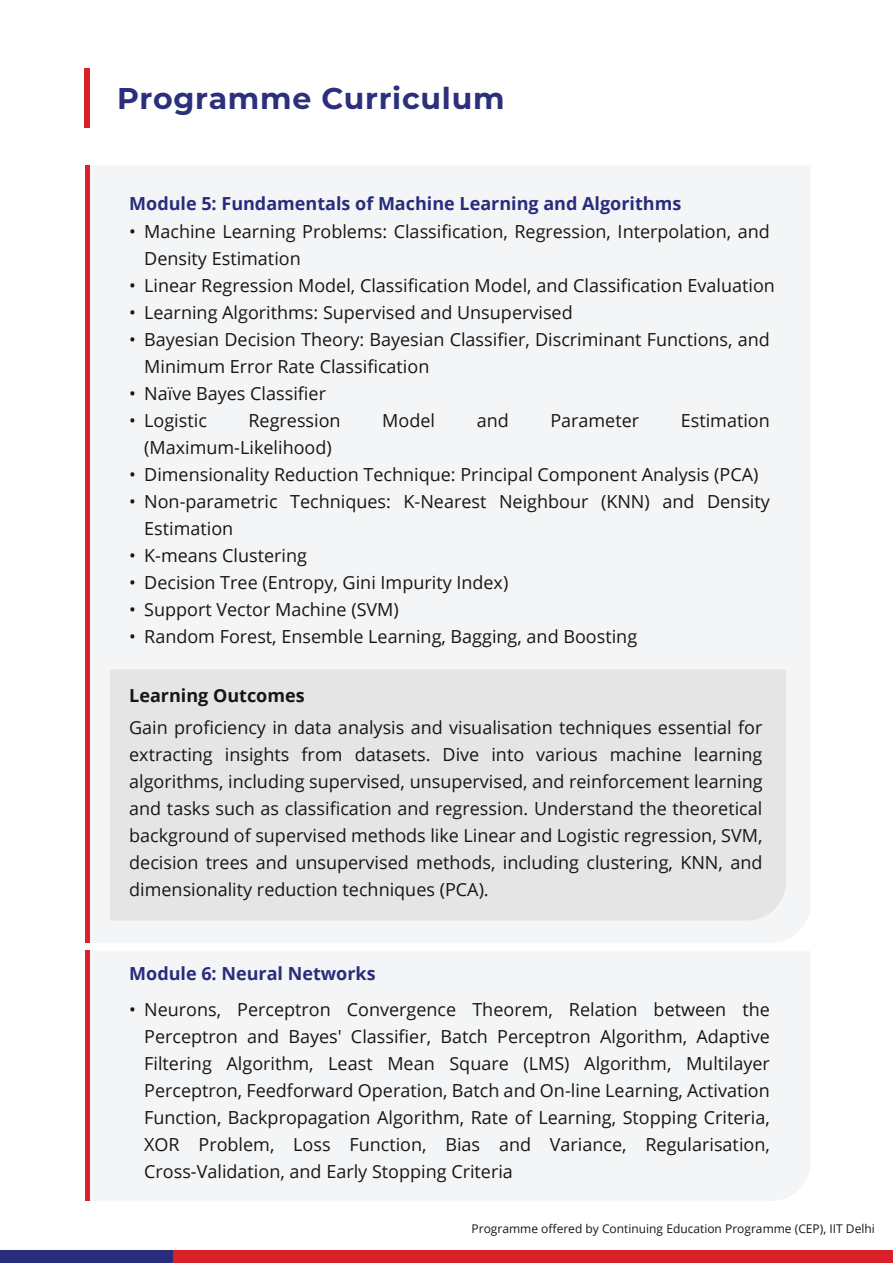
<style>
.page{position:relative;width:893px;height:1263px;background:#fff}
.page>*{position:absolute;margin:0;border:0;box-sizing:border-box;transform-origin:0 0}
.t1{font:700 30px "Montserrat";letter-spacing:.025em;color:#2c307c}
.t2{font:18px/27px "Open Sans";color:#161616}
.t3{font:700 18px "Open Sans";color:#292c7c}
.t4{font:700 18px "Open Sans";color:#161616}
.t5{font:12px "Open Sans";color:#161616}
</style>
<div class="page">
<div style="left:0;top:1251px;width:893px;height:12px;background:#d9212a"></div>
<div style="left:0;top:1251px;width:172px;height:12px;background:#292c7c"></div>
<div style="left:85px;top:68px;width:5px;height:60px;background:#da2129"></div>
<div style="left:90px;top:166px;width:720px;height:776px;background:#f4f5f6"></div>
<div style="left:110px;top:669px;width:676px;height:251px;background:#e5e5e5"></div>
<div style="left:85px;top:165px;width:5px;height:778px;background:#dc2028"></div>
<div style="left:90px;top:951px;width:720px;height:250px;background:#f4f5f6"></div>
<div style="left:85px;top:951px;width:5px;height:250px;background:#dc2028"></div>
<h1 class="t1" style="left:117px;top:76px;width:389px">Programme Curriculum</h1>
<p class="t3" style="left:129px;top:191px;width:554px">Module 5: Fundamentals of Machine Learning and Algorithms</p>
<p class="t2" style="left:144px;top:217px;width:627px;text-indent:-15px">• Machine Learning Problems: Classification, Regression, Interpolation, and<br>Density Estimation</p>
<p class="t2" style="left:129px;top:271px;width:647px">• Linear Regression Model, Classification Model, and Classification Evaluation</p>
<p class="t2" style="left:129px;top:298px;width:445px">• Learning Algorithms: Supervised and Unsupervised</p>
<p class="t2" style="left:144px;top:325px;width:627px;text-indent:-15px">• Bayesian Decision Theory: Bayesian Classifier, Discriminant Functions, and<br>Minimum Error Rate Classification</p>
<p class="t2" style="left:129px;top:379px;width:198px">• Naïve Bayes Classifier</p>
<p class="t2" style="left:129px;top:406px;width:79px">• Logistic</p>
<p class="t2" style="left:248px;top:406px;width:94px">Regression</p>
<p class="t2" style="left:382px;top:406px;width:54px">Model</p>
<p class="t2" style="left:477px;top:406px;width:34px">and</p>
<p class="t2" style="left:550px;top:406px;width:90px">Parameter</p>
<p class="t2" style="left:681px;top:406px;width:91px">Estimation</p>
<p class="t2" style="left:144px;top:433px;width:189px">(Maximum-Likelihood)</p>
<p class="t2" style="left:129px;top:460px;width:631px">• Dimensionality Reduction Technique: Principal Component Analysis (PCA)</p>
<p class="t2" style="left:144px;top:487px;width:627px;text-indent:-15px">• Non-parametric Techniques: K-Nearest Neighbour (KNN) and Density<br>Estimation</p>
<p class="t2" style="left:129px;top:541px;width:179px">• K-means Clustering</p>
<p class="t2" style="left:129px;top:568px;width:381px">• Decision Tree (Entropy, Gini Impurity Index)</p>
<p class="t2" style="left:129px;top:595px;width:271px">• Support Vector Machine (SVM)</p>
<p class="t2" style="left:129px;top:622px;width:509px">• Random Forest, Ensemble Learning, Bagging, and Boosting</p>
<p class="t4" style="left:129px;top:683px;width:177px">Learning Outcomes</p>
<p class="t2" style="left:129px;top:713px;width:635px;text-align:justify">Gain proficiency in data analysis and visualisation techniques essential for extracting insights from datasets. Dive into various machine learning algorithms, including supervised, unsupervised, and reinforcement learning and tasks such as classification and regression. Understand the theoretical background of supervised methods like Linear and Logistic regression, SVM, decision trees and unsupervised methods, including clustering, KNN, and dimensionality reduction techniques (PCA).</p>
<p class="t3" style="left:129px;top:961px;width:248px">Module 6: Neural Networks</p>
<p class="t2" style="left:144px;top:996px;width:627px;text-align:justify;text-indent:-15px">• Neurons, Perceptron Convergence Theorem, Relation between the Perceptron and Bayes' Classifier, Batch Perceptron Algorithm, Adaptive Filtering Algorithm, Least Mean Square (LMS) Algorithm, Multilayer Perceptron, Feedforward Operation, Batch and On-line Learning, Activation Function, Backpropagation Algorithm, Rate of Learning, Stopping Criteria, XOR Problem, Loss Function, Bias and Variance, Regularisation, Cross-Validation, and Early Stopping Criteria</p>
<p class="t5" style="left:472px;top:1220px;width:405px">Programme offered by Continuing Education Programme (CEP), IIT Delhi</p>
</div>
